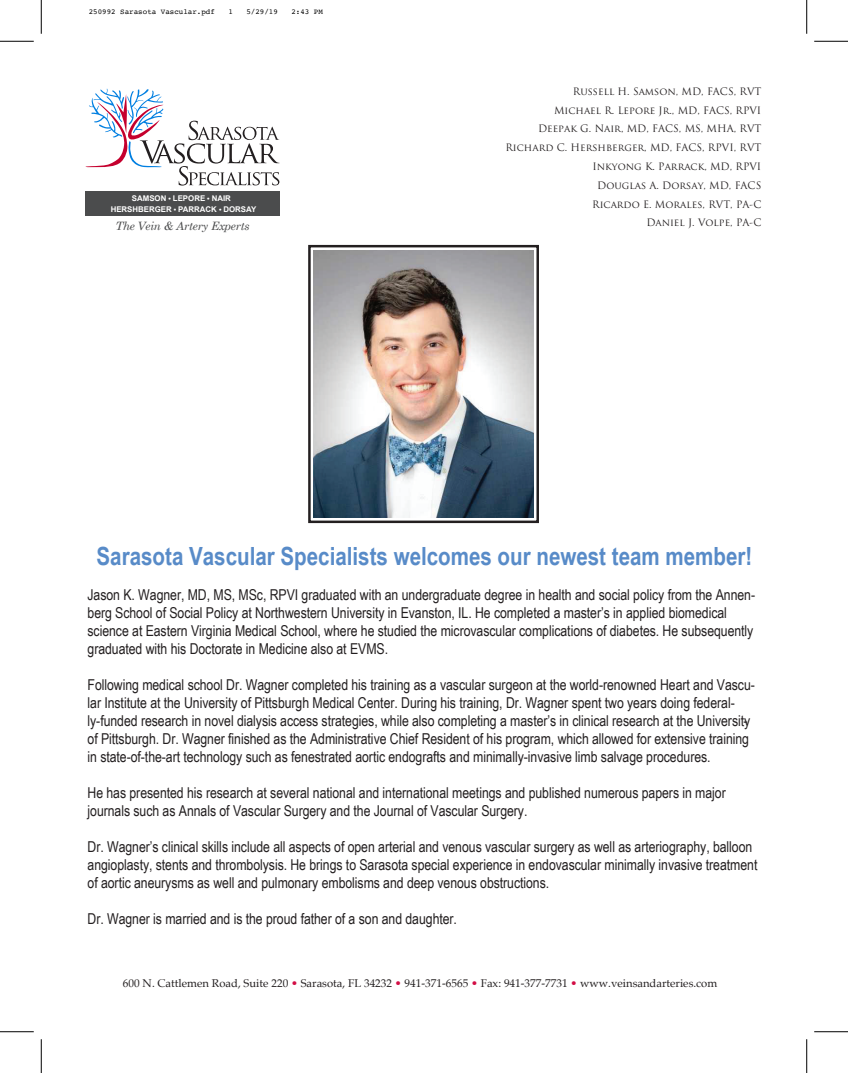
<style>
.page{position:relative;width:848px;height:1073px;background:#fff}
.page>*{position:absolute;margin:0;border:0;box-sizing:border-box;transform-origin:0 0}
.t1{font:700 25px "Arial Narrow";color:#588bc8}
.t2{font:15px/18px "Arial Narrow";letter-spacing:-.005em;color:#231f20}
.t3{font:italic 11.5px "Century Schoolbook";letter-spacing:-.02em;color:#4b4c4d}
.t4{font:11.25px "Palatino";color:#231f20}
.t5{font:10px/18.8px "Trajan Pro";color:#231f20;text-align:right}
.t6{font:700 7.88px/10.1px "Arial";color:#fff;text-align:center}
.t7{font:7.5px "Courier";color:#000}
.s1{font-size:6.88px}
.s2{color:#d20d44}
</style>
<div class="page">
<div style="left:308px;top:245px;width:231px;height:278px;border:2px solid #231f20"></div>
<svg style="left:85px;top:89px;width:194px;height:96px"></svg>
<div style="left:85px;top:192px;width:194px;height:24px;background:#4b4c4d"></div>
<img style="left:314px;top:251px;width:219px;height:266px">
<hr style="left:0;top:41px;width:34px;height:1px;background:#000">
<hr style="left:814px;top:41px;width:34px;height:1px;background:#000">
<hr style="left:0;top:1031px;width:34px;height:1px;background:#000">
<hr style="left:814px;top:1031px;width:34px;height:1px;background:#000">
<hr style="left:41px;top:0;width:1px;height:34px;background:#000">
<hr style="left:41px;top:1039px;width:1px;height:33px;background:#000">
<hr style="left:806px;top:0;width:1px;height:34px;background:#000">
<hr style="left:806px;top:1039px;width:1px;height:33px;background:#000">
<p class="t7" style="left:89px;top:6px;width:128px">250992 Sarasota Vascular.pdf</p>
<p class="t7" style="left:228px;top:6px;width:6px">1</p>
<p class="t7" style="left:246px;top:6px;width:33px">5/29/19</p>
<p class="t7" style="left:291px;top:6px;width:33px">2:43 PM</p>
<p class="t6" style="left:111px;top:194px;width:147px">SAMSON <span class="s1">•</span> LEPORE <span class="s1">•</span> NAIR<br>HERSHBERGER <span class="s1">•</span> PARRACK <span class="s1">•</span> DORSAY</p>
<p class="t5" style="left:505px;top:82px;width:257px">Russell H. Samson, MD, FACS, RVT<br>Michael R. Lepore Jr., MD, FACS, RPVI<br>Deepak G. Nair, MD, FACS, MS, MHA, RVT Richard C. Hershberger, MD, FACS, RPVI, RVT Inkyong K. Parrack, MD, RPVI<br>Douglas A. Dorsay, MD, FACS<br>Ricardo E. Morales, RVT, PA-C</p>
<p class="t3" style="left:115px;top:219px;width:136px">The Vein &amp; Artery Experts</p>
<p class="t5" style="left:646px;top:213px;width:116px">Daniel J. Volpe, PA-C</p>
<h1 class="t1" style="left:97px;top:537px;width:657px">Sarasota Vascular Specialists welcomes our newest team member!</h1>
<p class="t2" style="left:88px;top:585px;width:669px">Jason K. Wagner, MD, MS, MSc, RPVI graduated with an undergraduate degree in health and social policy from the Annen&shy;berg School of Social Policy at Northwestern University in Evanston, IL. He completed a master’s in applied biomedical science at Eastern Virginia Medical School, where he studied the microvascular complications of diabetes. He subsequently graduated with his Doctorate in Medicine also at EVMS.</p>
<p class="t2" style="left:88px;top:675px;width:668px">Following medical school Dr. Wagner completed his training as a vascular surgeon at the world-renowned Heart and Vascu&shy;lar Institute at the University of Pittsburgh Medical Center. During his training, Dr. Wagner spent two years doing federal&shy;ly-funded research in novel dialysis access strategies, while also completing a master’s in clinical research at the University of Pittsburgh. Dr. Wagner finished as the Administrative Chief Resident of his program, which allowed for extensive training in state-of-the-art technology such as fenestrated aortic endografts and minimally-invasive limb salvage procedures.</p>
<p class="t2" style="left:88px;top:783px;width:639px">He has presented his research at several national and international meetings and published numerous papers in major journals such as Annals of Vascular Surgery and the Journal of Vascular Surgery.</p>
<p class="t2" style="left:88px;top:837px;width:671px">Dr. Wagner’s clinical skills include all aspects of open arterial and venous vascular surgery as well as arteriography, balloon angioplasty, stents and thrombolysis. He brings to Sarasota special experience in endovascular minimally invasive treatment of aortic aneurysms as well and pulmonary embolisms and deep venous obstructions.</p>
<p class="t2" style="left:88px;top:909px;width:371px">Dr. Wagner is married and is the proud father of a son and daughter.</p>
<p class="t2" style="left:743px;top:711px;width:6px">-</p>
<p class="t4" style="left:123px;top:973px;width:595px">600 N. Cattlemen Road, Suite 220 <span class="s2">•</span> Sarasota, FL 34232 <span class="s2">•</span> 941-371-6565 <span class="s2">•</span> Fax: 941-377-7731 <span class="s2">•</span> www.veinsandarteries.com</p>
</div>
